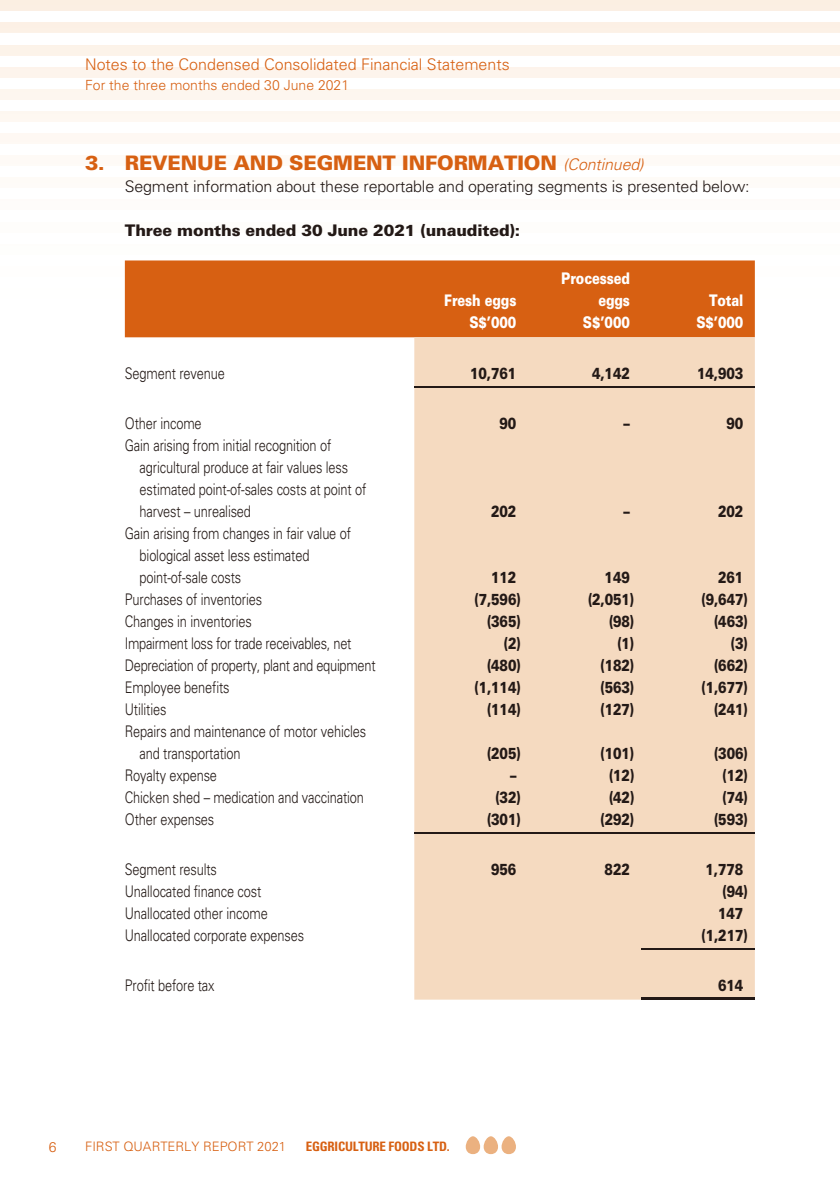
<style>
.page{position:relative;width:840px;height:1191px;background:#fff}
.page>*{position:absolute;margin:0;border:0;box-sizing:border-box;transform-origin:0 0}
.t1{font:900 20px "Univers LT Std";letter-spacing:-.01em;color:#d76012}
.t2{font:300 16px/22px "Univers LT Std";letter-spacing:-.01em;color:#231916;scale:.8 1}
.t3{font:900 16px "Univers LT Std";letter-spacing:-.01em;color:#231916;scale:.8 1}
.t4{font:300 16px "Univers LT Std";letter-spacing:-.01em;color:#231916}
.t5{font:300 16px "Univers LT Std";color:#d76012}
.t6{font:900 16px/22px "Univers LT Std";letter-spacing:-.01em;color:#fff;text-align:right;scale:.8 1}
.t7{font:900 16px "Univers LT Std";letter-spacing:-.01em;color:#231916}
.t8{font:300 14px "Univers LT Std";color:#d76012}
.t9{font:300 13px "Univers LT Std";color:#d76012}
.t10{font:700 condensed 13px "Univers LT Std";letter-spacing:-.015em;color:#d76012}
.s1{font-weight:300;font-style:italic;font-size:16px}
</style>
<div class="page">
<div style="left:0;top:23px;width:839px;height:10px;background:#fcf0e5"></div>
<div style="left:0;top:45px;width:839px;height:10px;background:#fcf3e9"></div>
<div style="left:0;top:67px;width:839px;height:10px;background:#fdf4ec"></div>
<div style="left:0;top:89px;width:839px;height:10px;background:#fdf6ef"></div>
<div style="left:0;top:111px;width:839px;height:10px;background:#fef8f1"></div>
<div style="left:0;top:134px;width:839px;height:10px;background:#fef8f3"></div>
<div style="left:0;top:156px;width:839px;height:10px;background:#fefaf6"></div>
<div style="left:0;top:178px;width:839px;height:10px;background:#fefbf7"></div>
<div style="left:0;top:200px;width:839px;height:10px;background:#fefcfa"></div>
<div style="left:0;top:222px;width:839px;height:10px;background:#fefdfb"></div>
<svg style="left:124px;top:333px;width:631px;height:10px"></svg>
<div style="left:0;top:0;width:839px;height:11px;background:#fbefe3"></div>
<div style="left:465px;top:1136px;width:15px;height:18px;background:#ebb180;border-radius:7px"></div>
<div style="left:483px;top:1136px;width:15px;height:18px;background:#ebb180;border-radius:7px"></div>
<div style="left:501px;top:1136px;width:15px;height:18px;background:#ebb180;border-radius:7px"></div>
<div style="left:125px;top:260px;width:629px;height:77px;background:#d76012"></div>
<div style="left:414px;top:337px;width:340px;height:662px;background:#f5dac0"></div>
<hr style="left:414px;top:386px;width:113px;height:1px;background:#231916">
<hr style="left:527px;top:386px;width:114px;height:1px;background:#231916">
<hr style="left:641px;top:386px;width:113px;height:1px;background:#231916">
<hr style="left:414px;top:832px;width:113px;height:1px;background:#231916">
<hr style="left:527px;top:832px;width:114px;height:1px;background:#231916">
<hr style="left:641px;top:832px;width:113px;height:1px;background:#231916">
<hr style="left:641px;top:948px;width:113px;height:1px;background:#231916">
<hr style="left:641px;top:997px;width:113px;height:2px;background:#231916">
<p class="t5" style="left:85px;top:57px;width:426px">Notes to the Condensed Consolidated Financial Statements</p>
<p class="t8" style="left:85px;top:78px;width:265px">For the three months ended 30 June 2021</p>
<p class="t1" style="left:85px;top:153px;width:559px">3. REVENUE AND SEGMENT INFORMATION <span class="s1">(Continued)</span></p>
<p class="t4" style="left:125px;top:178px;width:626px">Segment information about these reportable and operating segments is presented below:</p>
<p class="t7" style="left:125px;top:222px;width:396px">Three months ended 30 June 2021 (unaudited):</p>
<p class="t6" style="left:444px;top:290px;width:92px">Fresh eggs</p>
<p class="t6" style="left:561px;top:268px;width:87px">Processed eggs</p>
<p class="t6" style="left:708px;top:290px;width:44px">Total</p>
<p class="t6" style="left:469px;top:312px;width:60px">S$’000</p>
<p class="t6" style="left:582px;top:312px;width:60px">S$’000</p>
<p class="t6" style="left:696px;top:312px;width:60px">S$’000</p>
<p class="t2" style="left:125px;top:363px;width:126px">Segment revenue</p>
<p class="t3" style="left:470px;top:365px;width:59px">10,761</p>
<p class="t3" style="left:591px;top:365px;width:49px">4,142</p>
<p class="t3" style="left:696px;top:365px;width:59px">14,903</p>
<p class="t2" style="left:125px;top:413px;width:98px">Other income</p>
<p class="t3" style="left:499px;top:415px;width:23px">90</p>
<p class="t3" style="left:623px;top:415px;width:10px">–</p>
<p class="t3" style="left:726px;top:415px;width:23px">90</p>
<p class="t2" style="left:139px;top:435px;width:285px;text-indent:-15px">Gain arising from initial recognition of agricultural produce at fair values less estimated point-of-sales costs at point of harvest – unrealised</p>
<p class="t3" style="left:491px;top:503px;width:33px">202</p>
<p class="t3" style="left:623px;top:503px;width:10px">–</p>
<p class="t3" style="left:717px;top:503px;width:33px">202</p>
<p class="t2" style="left:139px;top:523px;width:265px;text-indent:-15px">Gain arising from changes in fair value of biological asset less estimated point-of-sale costs</p>
<p class="t3" style="left:491px;top:569px;width:33px">112</p>
<p class="t3" style="left:604px;top:569px;width:33px">149</p>
<p class="t3" style="left:717px;top:569px;width:33px">261</p>
<p class="t2" style="left:125px;top:589px;width:173px">Purchases of inventories</p>
<p class="t3" style="left:474px;top:591px;width:59px">(7,596)</p>
<p class="t3" style="left:587px;top:591px;width:59px">(2,051)</p>
<p class="t3" style="left:701px;top:591px;width:59px">(9,647)</p>
<p class="t2" style="left:125px;top:611px;width:160px">Changes in inventories</p>
<p class="t3" style="left:487px;top:613px;width:44px">(365)</p>
<p class="t3" style="left:608px;top:613px;width:33px">(98)</p>
<p class="t3" style="left:713px;top:613px;width:44px">(463)</p>
<p class="t2" style="left:125px;top:633px;width:284px">Impairment loss for trade receivables, net</p>
<p class="t3" style="left:503px;top:635px;width:23px">(2)</p>
<p class="t3" style="left:617px;top:635px;width:23px">(1)</p>
<p class="t3" style="left:730px;top:635px;width:23px">(3)</p>
<p class="t2" style="left:125px;top:655px;width:315px">Depreciation of property, plant and equipment</p>
<p class="t3" style="left:487px;top:657px;width:44px">(480)</p>
<p class="t3" style="left:600px;top:657px;width:44px">(182)</p>
<p class="t3" style="left:713px;top:657px;width:44px">(662)</p>
<p class="t2" style="left:125px;top:677px;width:132px">Employee benefits</p>
<p class="t3" style="left:474px;top:679px;width:59px">(1,114)</p>
<p class="t3" style="left:600px;top:679px;width:44px">(563)</p>
<p class="t3" style="left:701px;top:679px;width:59px">(1,677)</p>
<p class="t2" style="left:125px;top:699px;width:54px">Utilities</p>
<p class="t3" style="left:487px;top:701px;width:44px">(114)</p>
<p class="t3" style="left:600px;top:701px;width:44px">(127)</p>
<p class="t3" style="left:713px;top:701px;width:44px">(241)</p>
<p class="t2" style="left:139px;top:721px;width:284px;text-indent:-15px">Repairs and maintenance of motor vehicles and transportation</p>
<p class="t3" style="left:487px;top:745px;width:44px">(205)</p>
<p class="t3" style="left:600px;top:745px;width:44px">(101)</p>
<p class="t3" style="left:713px;top:745px;width:44px">(306)</p>
<p class="t2" style="left:125px;top:765px;width:117px">Royalty expense</p>
<p class="t3" style="left:510px;top:767px;width:9px">–</p>
<p class="t3" style="left:608px;top:767px;width:33px">(12)</p>
<p class="t3" style="left:722px;top:767px;width:33px">(12)</p>
<p class="t2" style="left:125px;top:787px;width:300px">Chicken shed – medication and vaccination</p>
<p class="t3" style="left:495px;top:789px;width:33px">(32)</p>
<p class="t3" style="left:608px;top:789px;width:33px">(42)</p>
<p class="t3" style="left:722px;top:789px;width:33px">(74)</p>
<p class="t2" style="left:125px;top:809px;width:113px">Other expenses</p>
<p class="t3" style="left:487px;top:811px;width:44px">(301)</p>
<p class="t3" style="left:600px;top:811px;width:44px">(292)</p>
<p class="t3" style="left:713px;top:811px;width:44px">(593)</p>
<p class="t2" style="left:125px;top:859px;width:117px">Segment results</p>
<p class="t3" style="left:491px;top:861px;width:33px">956</p>
<p class="t3" style="left:604px;top:861px;width:33px">822</p>
<p class="t3" style="left:705px;top:861px;width:49px">1,778</p>
<p class="t2" style="left:125px;top:881px;width:172px">Unallocated finance cost</p>
<p class="t3" style="left:722px;top:883px;width:33px">(94)</p>
<p class="t2" style="left:125px;top:903px;width:180px">Unallocated other income</p>
<p class="t3" style="left:717px;top:905px;width:33px">147</p>
<p class="t2" style="left:125px;top:925px;width:225px">Unallocated corporate expenses</p>
<p class="t3" style="left:701px;top:927px;width:59px">(1,217)</p>
<p class="t2" style="left:125px;top:975px;width:114px">Profit before tax</p>
<p class="t3" style="left:717px;top:977px;width:33px">614</p>
<p class="t8" style="left:49px;top:1140px;width:9px">6</p>
<p class="t9" style="left:85px;top:1140px;width:202px">FIRST QUARTERLY REPORT 2021</p>
<p class="t10" style="left:305px;top:1140px;width:145px">EGGRICULTURE FOODS LTD.</p>
</div>
